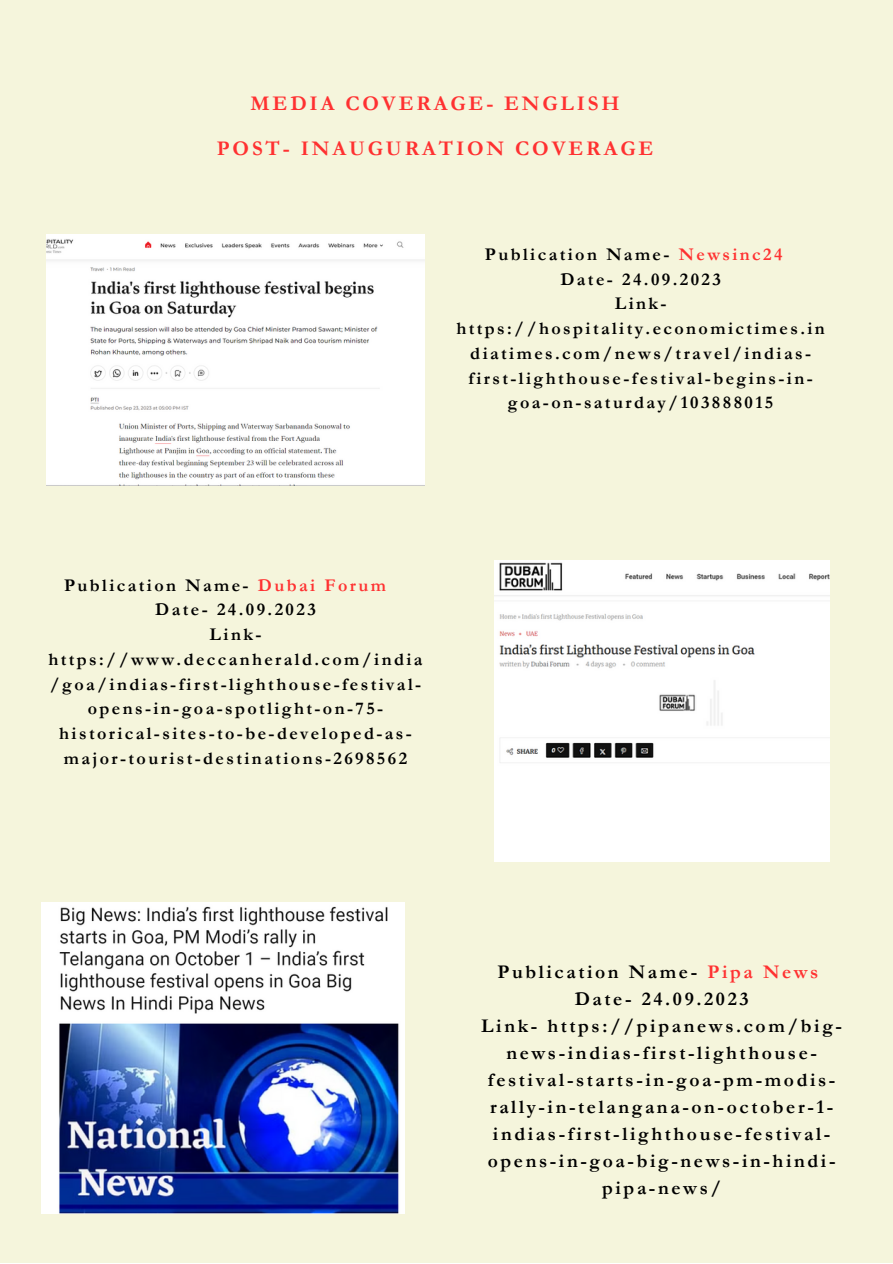
<style>
.page{position:relative;width:893px;height:1264px;background:#fff}
.page>*{position:absolute;margin:0;border:0;box-sizing:border-box;transform-origin:0 0}
.t1{font:700 21px "Garamond";letter-spacing:.135em;color:#ff3131}
.t2{font:700 19.5px/27px "Garamond";letter-spacing:.135em;color:#000;text-align:center}
.t3{font:700 18px/24.8px "Garamond";letter-spacing:.135em;color:#000;text-align:center}
.s1{color:#ff3131}
</style>
<div class="page">
<div style="left:0;top:0;width:892px;height:1262px;background:#f5f5dc"></div>
<img style="left:46px;top:235px;width:378px;height:250px">
<img style="left:494px;top:561px;width:335px;height:300px">
<img style="left:42px;top:902px;width:362px;height:311px">
<p class="t1" style="left:250px;top:91px;width:370px">MEDIA COVERAGE- ENGLISH</p>
<p class="t1" style="left:217px;top:137px;width:438px">POST- INAUGURATION COVERAGE</p>
<p class="t3" style="left:485px;top:242px;width:299px">Publication Name- <span class="s1">Newsinc24</span></p>
<p class="t3" style="left:560px;top:267px;width:162px">Date- 24.09.2023</p>
<p class="t3" style="left:456px;top:292px;width:370px">Link&shy;https://hospitality.economictimes.in diatimes.com/news/travel/indias&shy;first-lighthouse-festival-begins-in&shy;goa-on-saturday/103888015</p>
<p class="t3" style="left:64px;top:573px;width:323px">Publication Name- <span class="s1">Dubai Forum</span></p>
<p class="t3" style="left:155px;top:597px;width:162px">Date- 24.09.2023</p>
<p class="t3" style="left:48px;top:622px;width:375px">Link&shy;https://www.deccanherald.com/india /goa/indias-first-lighthouse-festival&shy;opens-in-goa-spotlight-on-75- historical-sites-to-be-developed-as&shy;major-tourist-destinations-2698562</p>
<p class="t2" style="left:497px;top:958px;width:322px">Publication Name- <span class="s1">Pipa News</span></p>
<p class="t2" style="left:574px;top:985px;width:175px">Date- 24.09.2023</p>
<p class="t2" style="left:481px;top:1012px;width:362px">Link- https://pipanews.com/big&shy;news-indias-first-lighthouse&shy;festival-starts-in-goa-pm-modis&shy;rally-in-telangana-on-october-1- indias-first-lighthouse-festival&shy;opens-in-goa-big-news-in-hindi&shy;pipa-news/</p>
</div>
